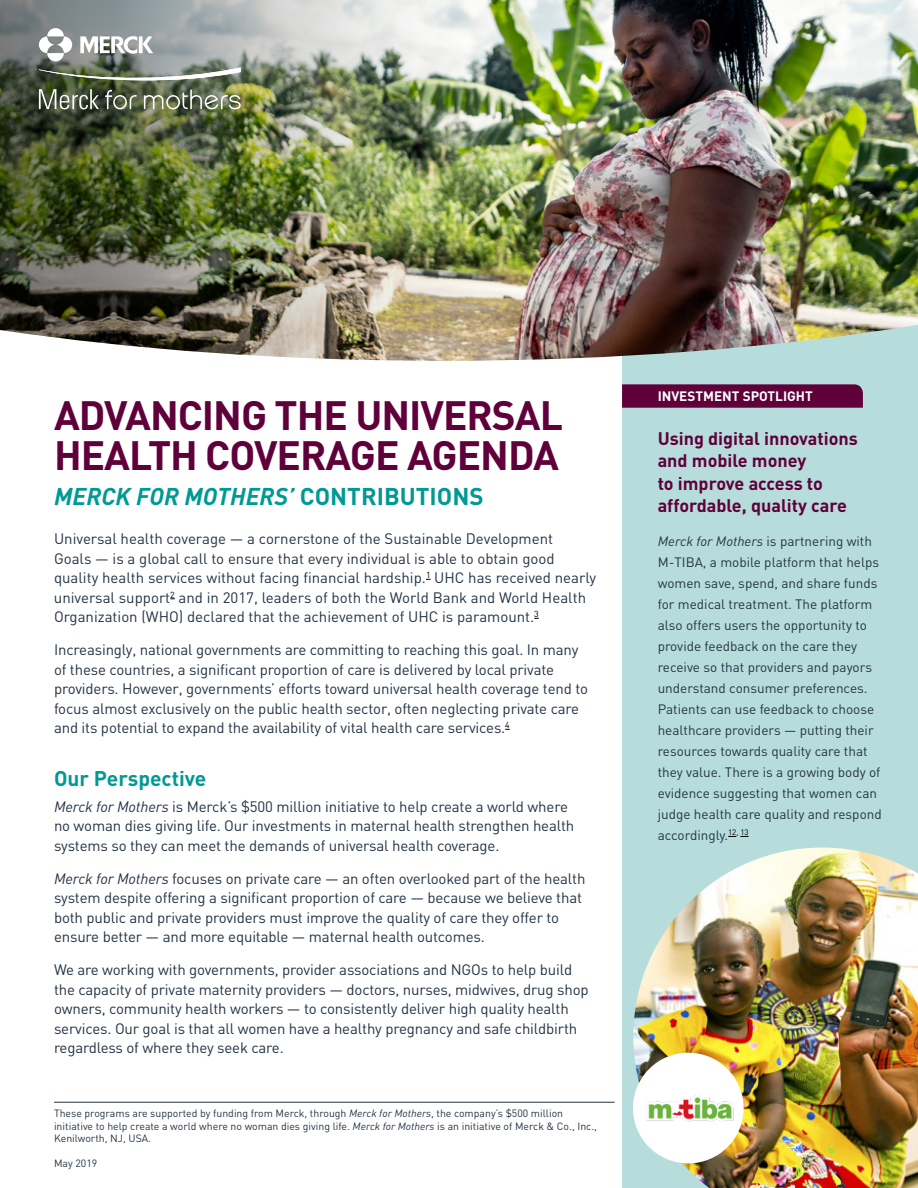
<style>
.page{position:relative;width:918px;height:1188px;background:#fff}
.page>*{position:absolute;margin:0;border:0;box-sizing:border-box;transform-origin:0 0}
.t1{font:700 40.5px/40.5px "DIN";letter-spacing:-.025em;color:#60003b}
.t2{font:italic 700 24px "DIN";color:#009994}
.t3{font:700 21px "DIN";color:#009994}
.t4{font:700 18px/22.5px "DIN";color:#60003b}
.t5{font:15px/19.5px "DIN";letter-spacing:-.01em;color:#243444}
.t6{font:13.5px/21px "DIN";color:#243444}
.t7{font:700 13.5px "DIN";color:#fff}
.t8{font:10.5px/12.6px "DIN";color:#243444}
.s1{font-style:normal}
.s2{font-style:italic}
</style>
<div class="page">
<div style="left:622px;top:0;width:296px;height:1188px;background:#b6dcdb"></div>
<img style="left:0;top:0;width:918px;height:361px">
<svg style="left:728px;top:836px;width:21px;height:1px"></svg>
<img style="left:633px;top:848px;width:285px;height:340px">
<div style="left:633px;top:1053px;width:111px;height:110px;background:#fff;border-radius:50%"></div>
<img style="left:647px;top:1086px;width:103px;height:45px">
<svg style="left:622px;top:384px;width:241px;height:24px;background:#62063f"></svg>
<hr style="left:54px;top:1102px;width:561px;height:1px;background:#243444">
<svg style="left:39px;top:67px;width:202px;height:14px"></svg>
<svg style="left:80px;top:36px;width:73px;height:18px"></svg>
<svg style="left:39px;top:28px;width:33px;height:33px"></svg>
<svg style="left:39px;top:89px;width:60px;height:20px"></svg>
<svg style="left:105px;top:90px;width:136px;height:19px;background:#798269"></svg>
<h1 class="t1" style="left:54px;top:393px;width:511px">ADVANCING THE UNIVERSAL<br>HEALTH COVERAGE AGENDA</h1>
<h2 class="t2" style="left:54px;top:480px;width:431px">MERCK FOR MOTHERS’ <span class="s1">CONTRIBUTIONS</span></h2>
<p class="t5" style="left:54px;top:529px;width:544px">Universal health coverage — a cornerstone of the Sustainable Development<br>Goals — is a global call to ensure that every individual is able to obtain good quality health services without facing financial hardship.<sup>1</sup> UHC has received nearly universal support<sup>2</sup> and in 2017, leaders of both the World Bank and World Health Organization (WHO) declared that the achievement of UHC is paramount.<sup>3</sup></p>
<p class="t5" style="left:54px;top:640px;width:536px">Increasingly, national governments are committing to reaching this goal. In many of these countries, a significant proportion of care is delivered by local private providers. However, governments’ efforts toward universal health coverage tend to focus almost exclusively on the public health sector, often neglecting private care and its potential to expand the availability of vital health care services.<sup>4</sup></p>
<h3 class="t3" style="left:54px;top:764px;width:154px">Our Perspective</h3>
<p class="t5" style="left:54px;top:796px;width:522px"><span class="s2">Merck for Mothers</span> is Merck’s $500 million initiative to help create a world where no woman dies giving life. Our investments in maternal health strengthen health systems so they can meet the demands of universal health coverage.</p>
<p class="t5" style="left:54px;top:868px;width:533px"><span class="s2">Merck for Mothers</span> focuses on private care — an often overlooked part of the health system despite offering a significant proportion of care — because we believe that both public and private providers must improve the quality of care they offer to ensure better — and more equitable — maternal health outcomes.</p>
<p class="t5" style="left:54px;top:960px;width:536px">We are working with governments, provider associations and NGOs to help build the capacity of private maternity providers — doctors, nurses, midwives, drug shop owners, community health workers — to consistently deliver high quality health services. Our goal is that all women have a healthy pregnancy and safe childbirth regardless of where they seek care.</p>
<p class="t8" style="left:54px;top:1107px;width:545px">These programs are supported by funding from Merck, through <span class="s2">Merck for Mothers</span>, the company’s $500 million initiative to help create a world where no woman dies giving life. <span class="s2">Merck for Mothers</span> is an initiative of Merck &amp; Co., Inc.,<br>Kenilworth, NJ, USA.</p>
<p class="t8" style="left:54px;top:1156px;width:45px">May 2019</p>
<p class="t7" style="left:658px;top:388px;width:157px">INVESTMENT SPOTLIGHT</p>
<p class="t4" style="left:658px;top:426px;width:202px">Using digital innovations and mobile money<br>to improve access to affordable, quality care</p>
<p class="t6" style="left:658px;top:530px;width:226px"><span class="s2">Merck for Mothers</span> is partnering with M-TIBA, a mobile platform that helps women save, spend, and share funds for medical treatment. The platform also offers users the opportunity to provide feedback on the care they receive so that providers and payors understand consumer preferences.<br>Patients can use feedback to choose healthcare providers — putting their resources towards quality care that they value. There is a growing body of evidence suggesting that women can judge health care quality and respond accordingly.<sup>12,</sup> <sup>13</sup></p>
</div>
